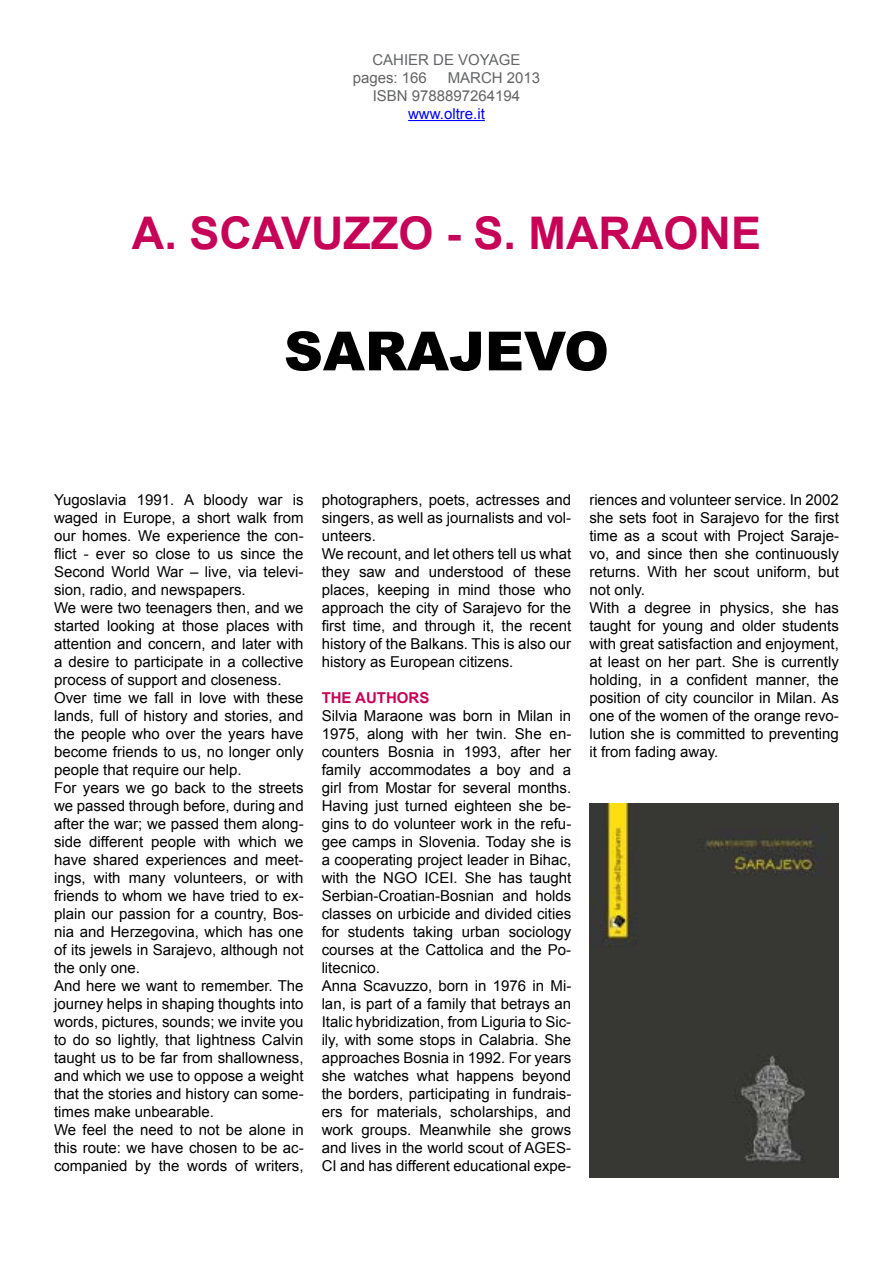
<style>
.page{position:relative;width:893px;height:1263px;background:#fff}
.page>*{position:absolute;margin:0;border:0;box-sizing:border-box;transform-origin:0 0}
.t1{font:900 54px "Arial";color:#000}
.t2{font:700 45px "Arial";color:#c60357}
.t3{font:15px/18px "Arial";color:#000}
.t4{font:15px/18px "Arial";color:#636466}
.t5{font:15px "Arial";color:#00f}
.t6{font:700 15px "Arial";color:#c60357}
</style>
<div class="page">
<hr style="left:408px;top:120px;width:77px;height:1px;background:#00f">
<img style="left:589px;top:803px;width:250px;height:375px">
<p class="t4" style="left:353px;top:51px;width:169px;text-indent:20px">CAHIER DE VOYAGE pages: 166</p>
<p class="t4" style="left:373px;top:69px;width:169px;text-indent:75px">MARCH 2013<br>ISBN 9788897264194</p>
<p class="t5" style="left:408px;top:104px;width:78px">www.oltre.it</p>
<h2 class="t2" style="left:132px;top:203px;width:631px">A. SCAVUZZO - S. MARAONE</h2>
<h1 class="t1" style="left:284px;top:312px;width:327px">SARAJEVO</h1>
<p class="t3" style="left:54px;top:491px;width:251px">Yugoslavia 1991. A bloody war is waged in Europe, a short walk from our homes. We experience the con&shy;flict - ever so close to us since the Second World War – live, via televi&shy;sion, radio, and newspapers.<br>We were two teenagers then, and we started looking at those places with attention and concern, and later with a desire to participate in a collective process of support and closeness.<br>Over time we fall in love with these lands, full of history and stories, and the people who over the years have become friends to us, no longer only people that require our help.<br>For years we go back to the streets we passed through before, during and after the war; we passed them along&shy;side different people with which we have shared experiences and meet&shy;ings, with many volunteers, or with friends to whom we have tried to ex&shy;plain our passion for a country, Bos&shy;nia and Herzegovina, which has one of its jewels in Sarajevo, although not the only one.<br>And here we want to remember. The journey helps in shaping thoughts into words, pictures, sounds; we invite you to do so lightly, that lightness Calvin taught us to be far from shallowness, and which we use to oppose a weight that the stories and history can some&shy;times make unbearable.<br>We feel the need to not be alone in this route: we have chosen to be ac&shy;companied by the words of writers,</p>
<p class="t3" style="left:322px;top:491px;width:251px">photographers, poets, actresses and singers, as well as journalists and vol&shy;unteers.<br>We recount, and let others tell us what they saw and understood of these places, keeping in mind those who approach the city of Sarajevo for the first time, and through it, the recent history of the Balkans. This is also our history as European citizens.</p>
<p class="t6" style="left:322px;top:688px;width:109px">THE AUTHORS</p>
<p class="t3" style="left:322px;top:707px;width:251px">Silvia Maraone was born in Milan in 1975, along with her twin. She en&shy;counters Bosnia in 1993, after her family accommodates a boy and a girl from Mostar for several months.<br>Having just turned eighteen she be&shy;gins to do volunteer work in the refu&shy;gee camps in Slovenia. Today she is a cooperating project leader in Bihac, with the NGO ICEI. She has taught Serbian-Croatian-Bosnian and holds classes on urbicide and divided cities for students taking urban sociology courses at the Cattolica and the Po&shy;litecnico.<br>Anna Scavuzzo, born in 1976 in Mi&shy;lan, is part of a family that betrays an Italic hybridization, from Liguria to Sic&shy;ily, with some stops in Calabria. She approaches Bosnia in 1992. For years she watches what happens beyond the borders, participating in fundrais&shy;ers for materials, scholarships, and work groups. Meanwhile she grows and lives in the world scout of AGES-CI and has different educational expe-</p>
<p class="t3" style="left:589px;top:491px;width:251px">riences and volunteer service. In 2002 she sets foot in Sarajevo for the first time as a scout with Project Saraje&shy;vo, and since then she continuously returns. With her scout uniform, but not only.<br>With a degree in physics, she has taught for young and older students with great satisfaction and enjoyment, at least on her part. She is currently holding, in a confident manner, the position of city councilor in Milan. As one of the women of the orange revo&shy;lution she is committed to preventing it from fading away.</p>
</div>
